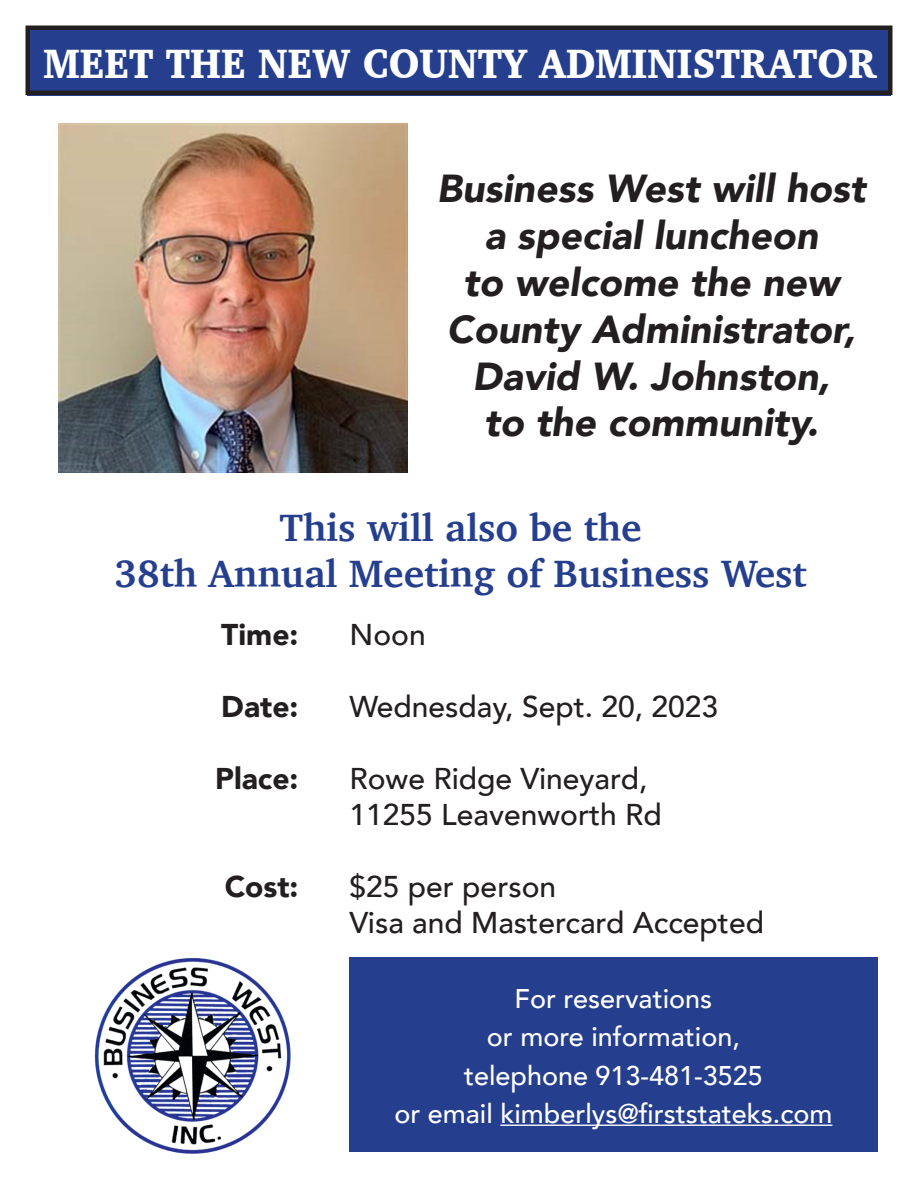
<style>
.page{position:relative;width:918px;height:1188px;background:#fff}
.page>*{position:absolute;margin:0;border:0;box-sizing:border-box;transform-origin:0 0}
.t1{font:900 42px "Charter";color:#fff;scale:.9 1}
.t2{font:italic 900 39px "Avenir";color:#231f20}
.t3{font:700 39px "Charter";color:#253f8e}
.t4{font:500 30px "Avenir";color:#231f20}
.t5{font:900 30px "Avenir";color:#231f20}
.t6{font:500 27px "Avenir";color:#fff}
</style>
<div class="page">
<img style="left:94px;top:958px;width:197px;height:196px">
<div style="left:349px;top:957px;width:529px;height:195px;background:#253f8e"></div>
<div style="left:27px;top:27px;width:864px;height:68px;background:#253f8e"></div>
<hr style="left:500px;top:1125px;width:332px;height:1px;background:#fff">
<div style="left:26px;top:26px;width:866px;height:69px;border:4px solid #231f20"></div>
<img style="left:58px;top:123px;width:349px;height:349px">
<p class="t1" style="left:43px;top:37px;width:927px">MEET THE NEW COUNTY ADMINISTRATOR</p>
<p class="t2" style="left:437px;top:157px;width:430px">Business West will host</p>
<p class="t2" style="left:484px;top:203px;width:335px">a special luncheon</p>
<p class="t2" style="left:463px;top:250px;width:378px">to welcome the new</p>
<p class="t2" style="left:447px;top:297px;width:410px">County Administrator,</p>
<p class="t2" style="left:473px;top:344px;width:359px">David W. Johnston,</p>
<p class="t2" style="left:484px;top:391px;width:336px">to the community.</p>
<p class="t3" style="left:280px;top:494px;width:363px">This will also be the</p>
<p class="t3" style="left:114px;top:540px;width:694px">38th Annual Meeting of Business West</p>
<p class="t5" style="left:221px;top:609px;width:79px">Time:</p>
<p class="t4" style="left:350px;top:609px;width:78px">Noon</p>
<p class="t5" style="left:221px;top:681px;width:79px">Date:</p>
<p class="t4" style="left:350px;top:681px;width:370px">Wednesday, Sept. 20, 2023</p>
<p class="t5" style="left:215px;top:753px;width:85px">Place:</p>
<p class="t4" style="left:350px;top:753px;width:299px">Rowe Ridge Vineyard,</p>
<p class="t4" style="left:350px;top:789px;width:314px">11255 Leavenworth Rd</p>
<p class="t5" style="left:225px;top:861px;width:75px">Cost:</p>
<p class="t4" style="left:350px;top:861px;width:208px">$25 per person</p>
<p class="t4" style="left:350px;top:897px;width:416px">Visa and Mastercard Accepted</p>
<p class="t6" style="left:515px;top:975px;width:199px">For reservations</p>
<p class="t6" style="left:487px;top:1014px;width:255px">or more information,</p>
<p class="t6" style="left:464px;top:1052px;width:300px">telephone 913-481-3525</p>
<p class="t6" style="left:394px;top:1090px;width:440px">or email kimberlys@firststateks.com</p>
</div>
